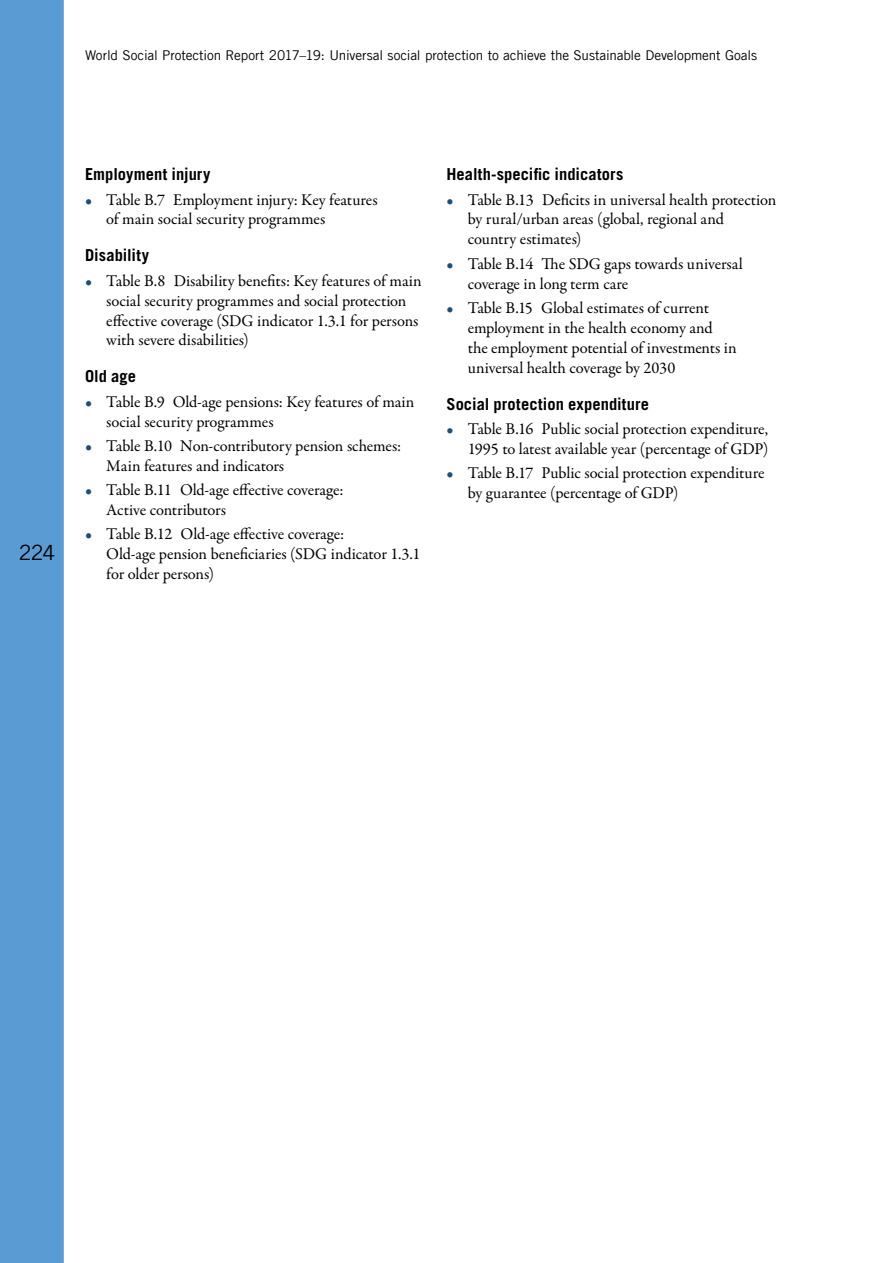
<style>
.page{position:relative;width:893px;height:1263px;background:#fff}
.page>*{position:absolute;margin:0;border:0;box-sizing:border-box;transform-origin:0 0}
.t1{font:21px "Trade Gothic LT Com";color:#000}
.t2{font:16.5px/20px "Garamond Premr Pro";letter-spacing:-.005em;color:#000}
.t3{font:700 16.5px "Trade Gothic LT Com";letter-spacing:.005em;color:#000}
.t4{font:13.5px "Trade Gothic LT Com";letter-spacing:-.01em;color:#000}
.s1{color:#1f4f79}
</style>
<div class="page">
<div style="left:0;top:0;width:64px;height:1263px;background:#5b9bd4"></div>
<p class="t4" style="left:85px;top:47px;width:673px">World Social Protection Report 2017–19: Universal social protection to achieve the Sustainable Development Goals</p>
<p class="t1" style="left:19px;top:539px;width:38px">224</p>
<p class="t3" style="left:85px;top:164px;width:127px">Employment injury</p>
<p class="t2" style="left:106px;top:190px;width:273px;text-indent:-21px"><span class="s1">•</span> Table B.7 Employment injury: Key features of main social security programmes</p>
<p class="t3" style="left:85px;top:245px;width:65px">Disability</p>
<p class="t2" style="left:106px;top:271px;width:317px;text-indent:-21px"><span class="s1">•</span> Table B.8 Disability benefits: Key features of main social security programmes and social protection effective coverage (SDG indicator 1.3.1 for persons with severe disabilities)</p>
<p class="t3" style="left:85px;top:366px;width:53px">Old age</p>
<p class="t2" style="left:106px;top:392px;width:310px;text-indent:-21px"><span class="s1">•</span> Table B.9 Old-age pensions: Key features of main social security programmes</p>
<p class="t2" style="left:106px;top:436px;width:296px;text-indent:-21px"><span class="s1">•</span> Table B.10 Non-contributory pension schemes:<br>Main features and indicators</p>
<p class="t2" style="left:106px;top:480px;width:239px;text-indent:-21px"><span class="s1">•</span> Table B.11 Old-age effective coverage:<br>Active contributors</p>
<p class="t2" style="left:106px;top:524px;width:316px;text-indent:-21px"><span class="s1">•</span> Table B.12 Old-age effective coverage:<br>Old-age pension beneficiaries (SDG indicator 1.3.1 for older persons)</p>
<p class="t3" style="left:446px;top:164px;width:178px">Health-specific indicators</p>
<p class="t2" style="left:468px;top:190px;width:310px;text-indent:-21px"><span class="s1">•</span> Table B.13 Deficits in universal health protection by rural/urban areas (global, regional and country estimates)</p>
<p class="t2" style="left:468px;top:254px;width:276px;text-indent:-21px"><span class="s1">•</span> Table B.14 The SDG gaps towards universal coverage in long term care</p>
<p class="t2" style="left:468px;top:298px;width:271px;text-indent:-21px"><span class="s1">•</span> Table B.15 Global estimates of current employment in the health economy and the employment potential of investments in universal health coverage by 2030</p>
<p class="t3" style="left:446px;top:394px;width:204px">Social protection expenditure</p>
<p class="t2" style="left:446px;top:419px;width:323px;text-align:right"><span class="s1">•</span> Table B.16 Public social protection expenditure,<br>1995 to latest available year (percentage of GDP)</p>
<p class="t2" style="left:468px;top:463px;width:298px;text-indent:-21px"><span class="s1">•</span> Table B.17 Public social protection expenditure by guarantee (percentage of GDP)</p>
</div>
